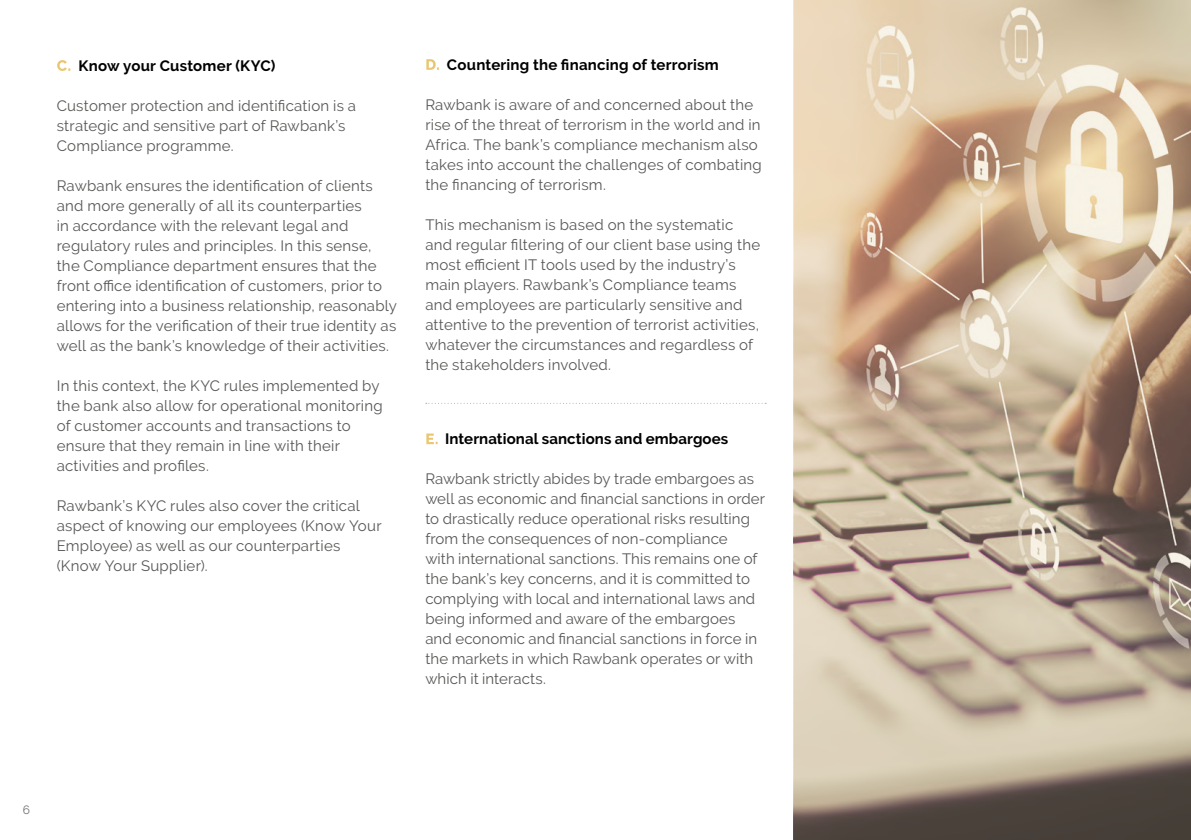
<style>
.page{position:relative;width:1191px;height:840px;background:#fff}
.page>*{position:absolute;margin:0;border:0;box-sizing:border-box;transform-origin:0 0}
.t1{font:15px/20px "Raleway";letter-spacing:.015em;color:#575756}
.t2{font:700 15px "Raleway";letter-spacing:.01em;color:#000}
.t3{font:12px "Raleway";color:#706f6f}
.s1{font-weight:800;color:#fff}
</style>
<div class="page">
<svg style="left:426px;top:402px;width:340px;height:1px"></svg>
<img style="left:794px;top:0;width:397px;height:839px">
<p class="t2" style="left:57px;top:57px;width:220px"><span class="s1">C.</span> Know your Customer (KYC)</p>
<p class="t1" style="left:57px;top:95px;width:301px">Customer protection and identification is a strategic and sensitive part of Rawbank’s<br>Compliance programme.</p>
<p class="t1" style="left:57px;top:175px;width:342px">Rawbank ensures the identification of clients and more generally of all its counterparties<br>in accordance with the relevant legal and regulatory rules and principles. In this sense, the Compliance department ensures that the front office identification of customers, prior to entering into a business relationship, reasonably allows for the verification of their true identity as well as the bank’s knowledge of their activities.</p>
<p class="t1" style="left:57px;top:375px;width:327px">In this context, the KYC rules implemented by the bank also allow for operational monitoring of customer accounts and transactions to ensure that they remain in line with their activities and profiles.</p>
<p class="t1" style="left:57px;top:495px;width:326px">Rawbank’s KYC rules also cover the critical aspect of knowing our employees (Know Your Employee) as well as our counterparties (Know Your Supplier).</p>
<p class="t2" style="left:425px;top:56px;width:295px"><span class="s1">D.</span> Countering the financing of terrorism</p>
<p class="t1" style="left:425px;top:94px;width:338px">Rawbank is aware of and concerned about the rise of the threat of terrorism in the world and in Africa. The bank’s compliance mechanism also takes into account the challenges of combating the financing of terrorism.</p>
<p class="t1" style="left:425px;top:214px;width:336px">This mechanism is based on the systematic and regular filtering of our client base using the most efficient IT tools used by the industry’s main players. Rawbank’s Compliance teams and employees are particularly sensitive and attentive to the prevention of terrorist activities, whatever the circumstances and regardless of the stakeholders involved.</p>
<p class="t2" style="left:425px;top:430px;width:304px"><span class="s1">E.</span> International sanctions and embargoes</p>
<p class="t1" style="left:425px;top:468px;width:341px">Rawbank strictly abides by trade embargoes as well as economic and financial sanctions in order to drastically reduce operational risks resulting from the consequences of non-compliance<br>with international sanctions. This remains one of the bank’s key concerns, and it is committed to complying with local and international laws and being informed and aware of the embargoes and economic and financial sanctions in force in the markets in which Rawbank operates or with which it interacts.</p>
<p class="t3" style="left:23px;top:802px;width:9px">6</p>
</div>
